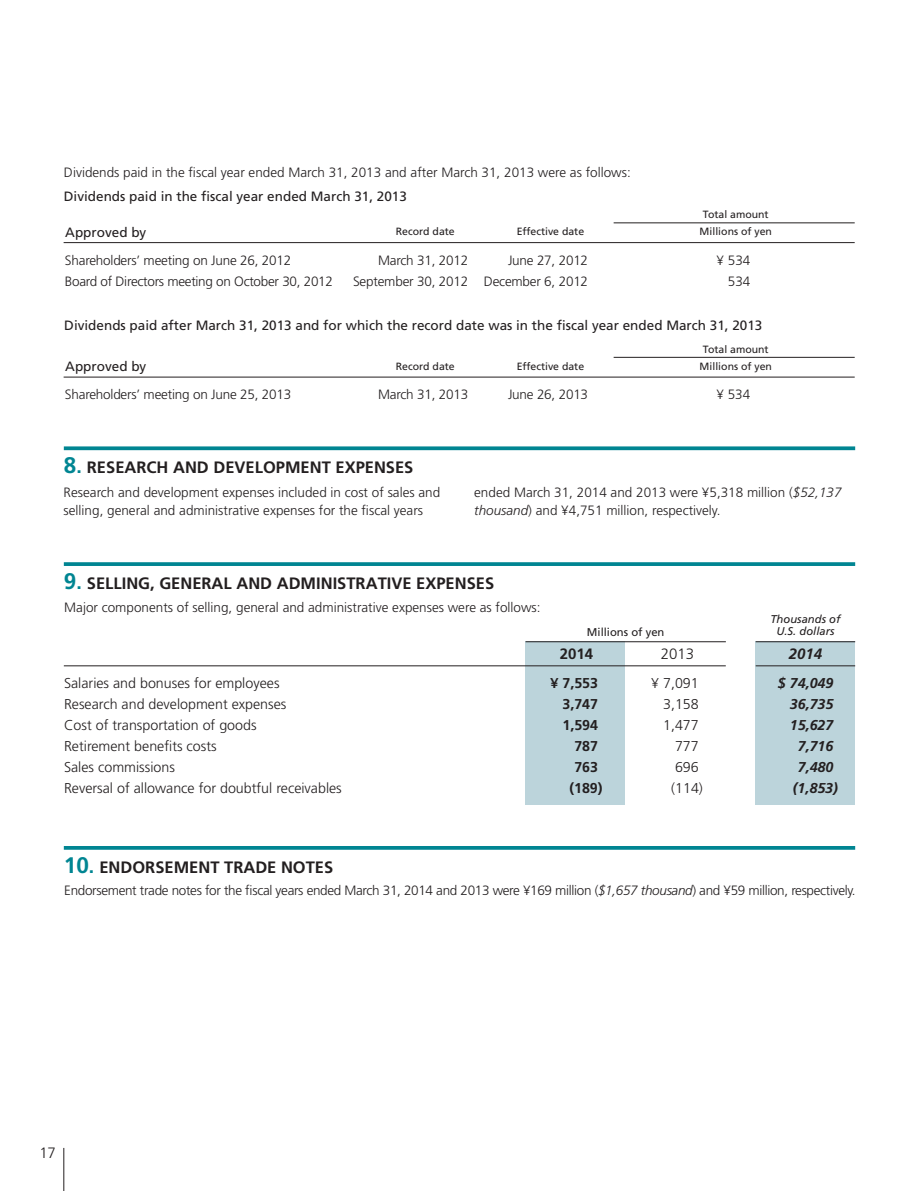
<style>
.page{position:relative;width:919px;height:1191px;background:#fff}
.page>*{position:absolute;margin:0;border:0;box-sizing:border-box;transform-origin:0 0}
.t1{font:700 16.5px "Frutiger LT Std";color:#231f20}
.t2{font:300 15px "Frutiger LT Std";color:#231f20}
.t3{font:700 15px "Frutiger LT Std";color:#231f20}
.t4{font:italic 700 15px "Frutiger LT Std";color:#231f20}
.t5{font:300 14.25px/21px "Frutiger LT Std";color:#231f20}
.t6{font:italic 700 14.25px "Frutiger LT Std";color:#231f20}
.t7{font:700 14.25px "Frutiger LT Std";color:#231f20}
.t8{font:300 13.5px/21px "Frutiger LT Std";color:#231f20;text-align:right}
.t9{font:13.5px "Frutiger LT Std";color:#231f20}
.t10{font:300 13.5px "Frutiger LT Std";letter-spacing:-.025em;color:#231f20}
.t11{font:300 13.5px/21px "Frutiger LT Std";letter-spacing:-.02em;color:#231f20}
.t12{font:italic 11.25px/12px "Frutiger LT Std";color:#231f20;text-align:center}
.t13{font:11.25px "Frutiger LT Std";color:#231f20}
.t14{font:10.5px "Frutiger LT Std";color:#231f20}
.s1{font-size:22.5px;color:#008592}
.s2{font-size:19.5px;color:#008592}
.s3{font-style:italic}
</style>
<div class="page">
<div style="left:755px;top:641px;width:100px;height:164px;background:#bcd4db"></div>
<div style="left:525px;top:642px;width:100px;height:163px;background:#bcd4db"></div>
<svg style="left:64px;top:562px;width:791px;height:4px;background:#0f8c98"></svg>
<hr style="left:755px;top:665px;width:100px;height:1px;background:#231f20">
<hr style="left:525px;top:641px;width:200px;height:1px;background:#231f20">
<hr style="left:755px;top:641px;width:100px;height:1px;background:#231f20">
<hr style="left:64px;top:665px;width:661px;height:1px;background:#231f20">
<hr style="left:64px;top:846px;width:791px;height:3px;background:#008592">
<hr style="left:613px;top:223px;width:241px;height:1px;background:#231f20">
<hr style="left:613px;top:357px;width:241px;height:1px;background:#231f20">
<hr style="left:64px;top:242px;width:790px;height:1px;background:#231f20">
<hr style="left:64px;top:377px;width:790px;height:1px;background:#231f20">
<svg style="left:64px;top:446px;width:791px;height:4px;background:#1b929d"></svg>
<hr style="left:63px;top:1147px;width:1px;height:43px;background:#231f20">
<p class="t8" style="left:64px;top:162px;width:568px">Dividends paid in the fiscal year ended March 31, 2013 and after March 31, 2013 were as follows:</p>
<p class="t9" style="left:64px;top:188px;width:344px">Dividends paid in the fiscal year ended March 31, 2013</p>
<p class="t9" style="left:65px;top:224px;width:82px">Approved by</p>
<p class="t14" style="left:396px;top:226px;width:60px">Record date</p>
<p class="t14" style="left:516px;top:226px;width:69px">Effective date</p>
<p class="t14" style="left:699px;top:226px;width:74px">Millions of yen</p>
<p class="t14" style="left:703px;top:208px;width:67px">Total amount</p>
<p class="t11" style="left:65px;top:250px;width:269px">Shareholders’ meeting on June 26, 2012<br>Board of Directors meeting on October 30, 2012</p>
<p class="t8" style="left:353px;top:250px;width:117px">March 31, 2012<br>September 30, 2012</p>
<p class="t8" style="left:484px;top:250px;width:106px">June 27, 2012<br>December 6, 2012</p>
<p class="t8" style="left:716px;top:250px;width:35px">¥ 534<br>534</p>
<p class="t9" style="left:64px;top:317px;width:699px">Dividends paid after March 31, 2013 and for which the record date was in the fiscal year ended March 31, 2013</p>
<p class="t9" style="left:65px;top:358px;width:82px">Approved by</p>
<p class="t14" style="left:396px;top:360px;width:60px">Record date</p>
<p class="t14" style="left:516px;top:360px;width:69px">Effective date</p>
<p class="t14" style="left:699px;top:360px;width:74px">Millions of yen</p>
<p class="t14" style="left:703px;top:343px;width:67px">Total amount</p>
<p class="t8" style="left:65px;top:385px;width:228px">Shareholders’ meeting on June 25, 2013</p>
<p class="t8" style="left:378px;top:385px;width:92px">March 31, 2013</p>
<p class="t8" style="left:508px;top:385px;width:82px">June 26, 2013</p>
<p class="t8" style="left:716px;top:385px;width:35px">¥ 534</p>
<p class="t1" style="left:64px;top:459px;width:351px"><span class="s1">8</span><span class="s2">.</span> RESEARCH AND DEVELOPMENT EXPENSES</p>
<p class="t8" style="left:64px;top:484px;width:378px;line-height:18px;text-align:left">Research and development expenses included in cost of sales and selling, general and administrative expenses for the fiscal years</p>
<p class="t8" style="left:474px;top:484px;width:369px;line-height:18px;text-align:left">ended March 31, 2014 and 2013 were ¥5,318 million (<span class="s3">$52,137 thousand</span>) and ¥4,751 million, respectively.</p>
<p class="t1" style="left:64px;top:575px;width:432px"><span class="s1">9</span><span class="s2">.</span> SELLING, GENERAL AND ADMINISTRATIVE EXPENSES</p>
<p class="t8" style="left:64px;top:597px;width:478px">Major components of selling, general and administrative expenses were as follows:</p>
<p class="t5" style="left:64px;top:673px;width:279px">Salaries and bonuses for employees<br>Research and development expenses<br>Cost of transportation of goods<br>Retirement benefits costs<br>Sales commissions<br>Reversal of allowance for doubtful receivables</p>
<p class="t12" style="left:770px;top:613px;width:72px">Thousands of<br>U.S. dollars</p>
<p class="t13" style="left:587px;top:625px;width:79px">Millions of yen</p>
<p class="t7" style="left:550px;top:676px;width:49px">¥ 7,553</p>
<p class="t7" style="left:562px;top:697px;width:37px">3,747</p>
<p class="t7" style="left:562px;top:718px;width:37px">1,594</p>
<p class="t7" style="left:574px;top:739px;width:25px">787</p>
<p class="t7" style="left:574px;top:760px;width:25px">763</p>
<p class="t7" style="left:569px;top:781px;width:35px">(189)</p>
<p class="t3" style="left:560px;top:647px;width:35px">2014</p>
<p class="t2" style="left:660px;top:647px;width:35px">2013</p>
<p class="t4" style="left:788px;top:645px;width:35px">2014</p>
<p class="t5" style="left:651px;top:673px;width:53px;text-align:right">¥ 7,091<br>3,158<br>1,477<br>777<br>696 (114)</p>
<p class="t6" style="left:777px;top:675px;width:57px">$ 74,049</p>
<p class="t6" style="left:789px;top:696px;width:45px">36,735</p>
<p class="t6" style="left:789px;top:717px;width:45px">15,627</p>
<p class="t6" style="left:797px;top:738px;width:37px">7,716</p>
<p class="t6" style="left:797px;top:759px;width:37px">7,480</p>
<p class="t6" style="left:792px;top:780px;width:47px">(1,853)</p>
<p class="t1" style="left:64px;top:859px;width:271px"><span class="s1">10</span><span class="s2">.</span> ENDORSEMENT TRADE NOTES</p>
<p class="t10" style="left:64px;top:884px;width:792px">Endorsement trade notes for the fiscal years ended March 31, 2014 and 2013 were ¥169 million (<span class="s3">$1,657 thousand</span>) and ¥59 million, respectively.</p>
<p class="t2" style="left:40px;top:1145px;width:18px">17</p>
</div>
